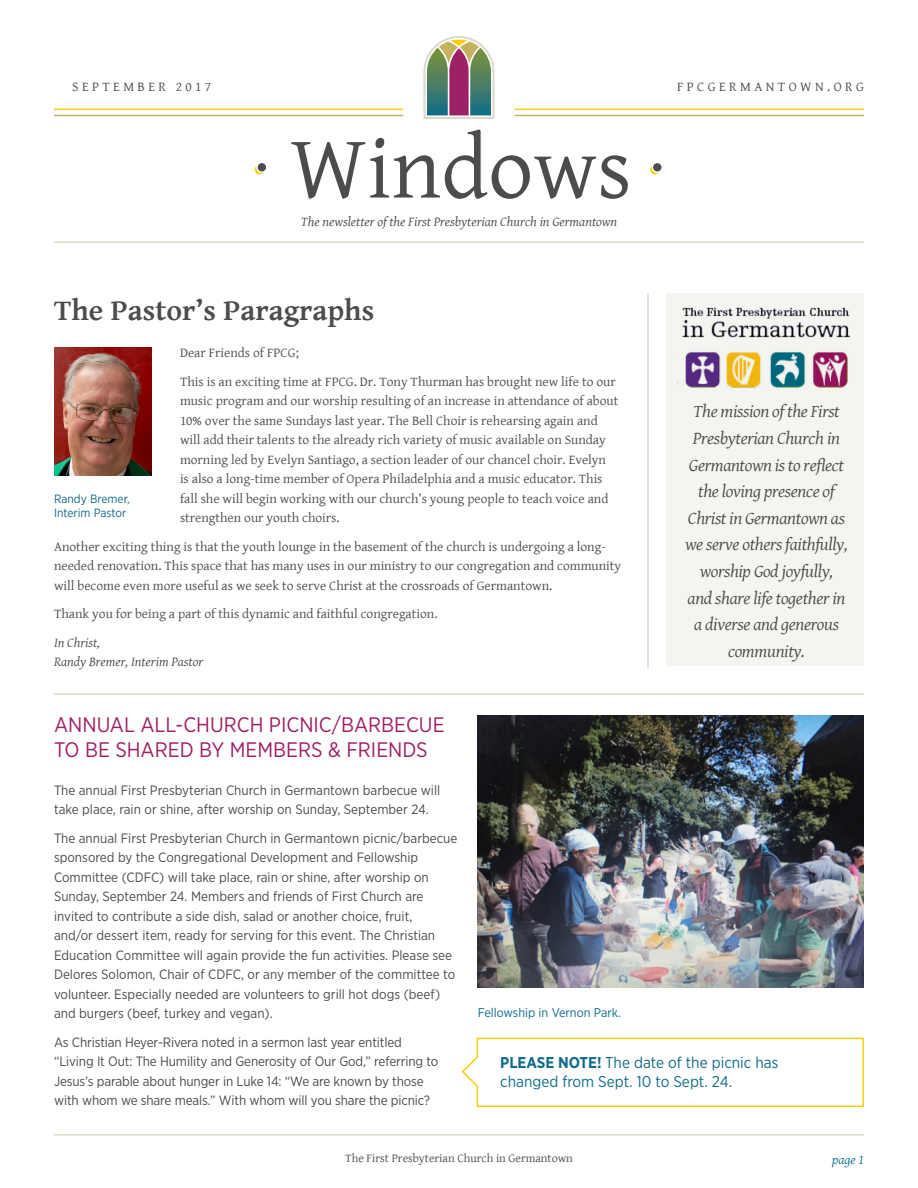
<style>
.page{position:relative;width:918px;height:1188px;background:#fff}
.page>*{position:absolute;margin:0;border:0;box-sizing:border-box;transform-origin:0 0}
.t1{font:90.15px "Gentium Basic";color:#4b4c4d}
.Headline{font:700 30px "Gentium Basic";color:#4b4c4d}
.Headline_3{font:21px/25.2px "Gotham Narrow";color:#9e2065}
.Body{font:italic 18px/26.7px "Gentium Basic";letter-spacing:-.02em;color:#4b4c4d;text-align:center}
.t2{font:15.6px/18.8px "Gotham Narrow";color:#126c87}
.Body_2{font:13.5px/19.5px "Gotham Narrow";color:#4b4c4d}
.Body-2{font:13.5px/19.5px "Gentium Basic";color:#4b4c4d}
.Body-3{font:italic 13.5px "Gentium Basic";color:#4b4c4d}
.Body-4{font:13.5px "Gentium Basic";letter-spacing:.25em;color:#4b4c4d}
.t3{font:italic 13.5px "Gentium Basic";color:#126c87}
.t4{font:12.6px "Gotham Narrow";color:#126c87}
.t5{font:12px "Gentium Basic";color:#4b4c4d}
.t6{font:12px/14.4px "Gotham Narrow";color:#126c87}
.s1{font-weight:700}
</style>
<div class="page">
<hr style="left:54px;top:1134px;width:810px;height:2px;background:#dcdacb">
<div style="left:666px;top:294px;width:198px;height:372px;background:#f4f4f0"></div>
<svg style="left:423px;top:36px;width:72px;height:83px"></svg>
<hr style="left:54px;top:115px;width:349px;height:1px;background:#c6b161">
<hr style="left:54px;top:242px;width:810px;height:1px;background:#dcdacb">
<hr style="left:515px;top:115px;width:349px;height:1px;background:#c6b161">
<hr style="left:54px;top:109px;width:349px;height:1px;background:#fdce0c">
<hr style="left:515px;top:109px;width:349px;height:1px;background:#fdce0c">
<svg style="left:255px;top:165px;width:9px;height:9px"></svg>
<div style="left:257px;top:162px;width:10px;height:10px;background:#4b4c4d;border-radius:50%"></div>
<div style="left:256px;top:162px;width:12px;height:11px;border:2px solid #fff;border-radius:50%"></div>
<svg style="left:650px;top:165px;width:10px;height:9px"></svg>
<div style="left:652px;top:162px;width:10px;height:10px;background:#4b4c4d;border-radius:50%"></div>
<div style="left:652px;top:162px;width:11px;height:11px;border:2px solid #fff;border-radius:50%"></div>
<img style="left:54px;top:348px;width:98px;height:127px">
<hr style="left:54px;top:693px;width:810px;height:2px;background:#dcdacb">
<img style="left:478px;top:716px;width:386px;height:271px">
<svg style="left:461px;top:1037px;width:403px;height:70px"></svg>
<img style="left:682px;top:307px;width:169px;height:81px">
<hr style="left:647px;top:294px;width:2px;height:375px;background:#dcdacb">
<p class="Body-4" style="left:72px;top:77px;width:141px">SEPTEMBER 2017</p>
<p class="Body-4" style="left:677px;top:77px;width:188px">FPCGERMANTOWN.ORG</p>
<p class="t1" style="left:291px;top:102px;width:343px">Windows</p>
<p class="Body-3" style="left:301px;top:212px;width:318px">The newsletter of the First Presbyterian Church in Germantown</p>
<p class="Headline" style="left:54px;top:288px;width:322px">The Pastor’s Paragraphs</p>
<p class="Body-2" style="left:180px;top:343px;width:120px">Dear Friends of FPCG;</p>
<p class="Body-2" style="left:180px;top:371px;width:440px">This is an exciting time at FPCG. Dr. Tony Thurman has brought new life to our music program and our worship resulting of an increase in attendance of about 10% over the same Sundays last year. The Bell Choir is rehearsing again and will add their talents to the already rich variety of music available on Sunday morning led by Evelyn Santiago, a section leader of our chancel choir. Evelyn<br>is also a long-time member of Opera Philadelphia and a music educator. This fall she will begin working with our church’s young people to teach voice and strengthen our youth choirs.</p>
<p class="Body-2" style="left:54px;top:536px;width:569px">Another exciting thing is that the youth lounge in the basement of the church is undergoing a long&shy;needed renovation. This space that has many uses in our ministry to our congregation and community will become even more useful as we seek to serve Christ at the crossroads of Germantown.</p>
<p class="Body-2" style="left:54px;top:604px;width:385px">Thank you for being a part of this dynamic and faithful congregation.</p>
<p class="Body-3" style="left:54px;top:633px;width:48px">In Christ,</p>
<p class="Body-3" style="left:54px;top:652px;width:151px">Randy Bremer, Interim Pastor</p>
<p class="t6" style="left:54px;top:491px;width:77px">Randy Bremer,<br>Interim Pastor</p>
<p class="Body" style="left:685px;top:398px;width:164px">The mission of the First<br>Presbyterian Church in<br>Germantown is to reflect the loving presence of<br>Christ in Germantown as we serve others faithfully, worship God joyfully, and share life together in a diverse and generous community.</p>
<p class="Headline_3" style="left:54px;top:712px;width:392px">ANNUAL ALL-CHURCH PICNIC/BARBECUE<br>TO BE SHARED BY MEMBERS &amp; FRIENDS</p>
<p class="Body_2" style="left:54px;top:780px;width:388px">The annual First Presbyterian Church in Germantown barbecue will take place, rain or shine, after worship on Sunday, September 24.</p>
<p class="Body_2" style="left:54px;top:828px;width:405px">The annual First Presbyterian Church in Germantown picnic/barbecue sponsored by the Congregational Development and Fellowship Committee (CDFC) will take place, rain or shine, after worship on Sunday, September 24. Members and friends of First Church are invited to contribute a side dish, salad or another choice, fruit,<br>and/or dessert item, ready for serving for this event. The Christian Education Committee will again provide the fun activities. Please see Delores Solomon, Chair of CDFC, or any member of the committee to volunteer. Especially needed are volunteers to grill hot dogs (beef) and burgers (beef, turkey and vegan).</p>
<p class="Body_2" style="left:54px;top:1032px;width:386px">As Christian Heyer-Rivera noted in a sermon last year entitled “Living It Out: The Humility and Generosity of Our God,” referring to Jesus’s parable about hunger in Luke 14: “We are known by those with whom we share meals.” With whom will you share the picnic?</p>
<p class="t4" style="left:478px;top:1005px;width:145px">Fellowship in Vernon Park.</p>
<p class="t2" style="left:500px;top:1053px;width:280px"><span class="s1">PLEASE NOTE!</span> The date of the picnic has changed from Sept. 10 to Sept. 24.</p>
<p class="t5" style="left:345px;top:1150px;width:229px">The First Presbyterian Church in Germantown</p>
<p class="t3" style="left:832px;top:1150px;width:33px">page 1</p>
</div>
